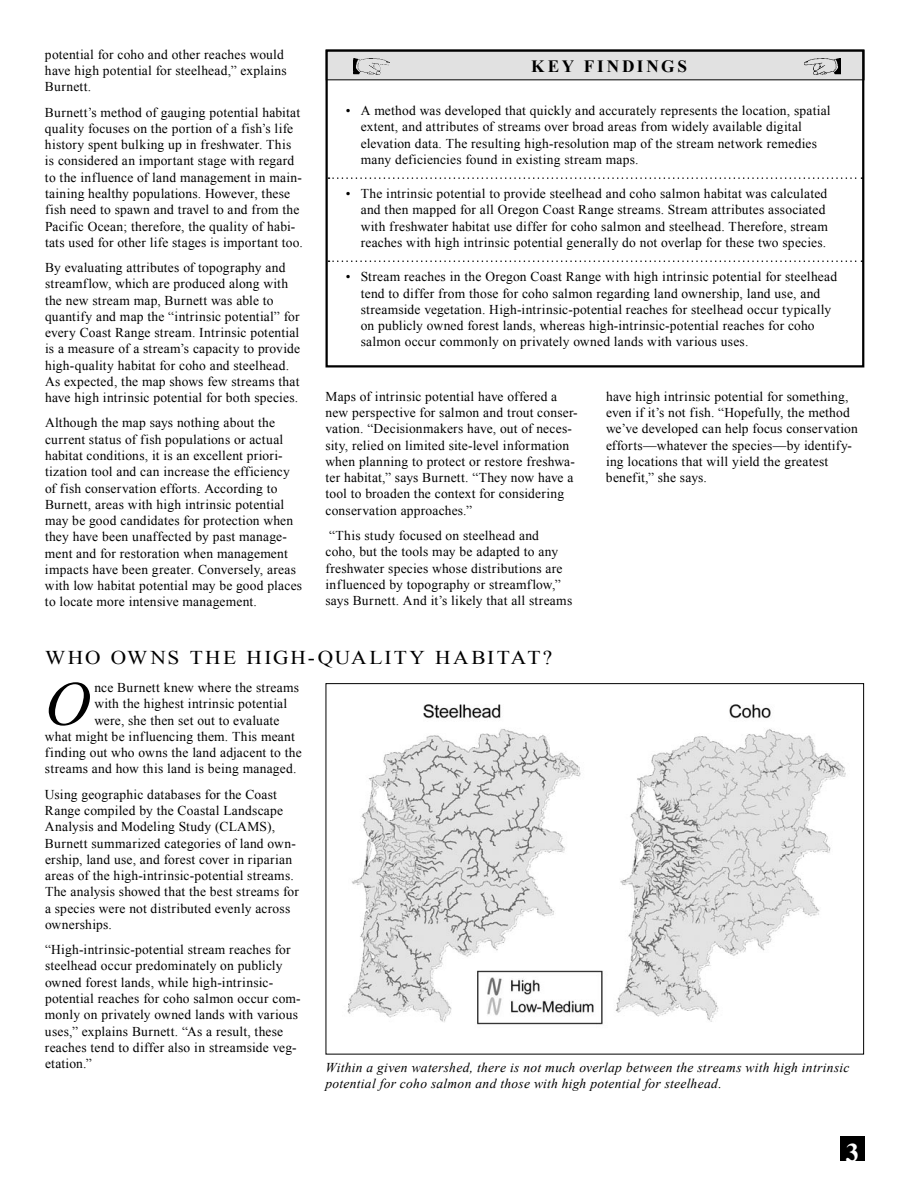
<style>
.page{position:relative;width:918px;height:1188px;background:#fff}
.page>*{position:absolute;margin:0;border:0;box-sizing:border-box;transform-origin:0 0}
.t1{font:italic 62.7px "Times New Roman";color:#000}
.t2{font:700 27px "Times New Roman";color:#fff}
.t3{font:19.5px "Times New Roman";letter-spacing:.1em;color:#000;scale:1.1 1}
.t4{font:700 17.25px "Times New Roman";letter-spacing:.165em;color:#000}
.t5{font:13.5px/16.2px "Times New Roman";letter-spacing:.015em;color:#000}
.t6{font:italic 13.5px/15.8px "Times New Roman";letter-spacing:.02em;color:#000}
</style>
<div class="page">
<div style="left:841px;top:1137px;width:24px;height:24px;background:#000"></div>
<div style="left:326px;top:50px;width:538px;height:30px;background:#e1e1e1"></div>
<img style="left:354px;top:59px;width:36px;height:16px">
<img style="left:805px;top:58px;width:36px;height:16px">
<img style="left:347px;top:704px;width:499px;height:321px">
<svg style="left:329px;top:177px;width:532px;height:2px"></svg>
<svg style="left:329px;top:260px;width:532px;height:2px"></svg>
<div style="left:326px;top:49px;width:538px;height:318px;border:2px solid #000"></div>
<p class="t5" style="left:45px;top:46px;width:243px">potential for coho and other reaches would have high potential for steelhead,” explains<br>Burnett.</p>
<p class="t5" style="left:45px;top:104px;width:259px">Burnett’s method of gauging potential habitat quality focuses on the portion of a fish’s life history spent bulking up in freshwater. This is considered an important stage with regard to the influence of land management in main&shy;taining healthy populations. However, these fish need to spawn and travel to and from the Pacific Ocean; therefore, the quality of habi&shy;tats used for other life stages is important too.</p>
<p class="t5" style="left:45px;top:259px;width:257px">By evaluating attributes of topography and streamflow, which are produced along with the new stream map, Burnett was able to quantify and map the “intrinsic potential” for every Coast Range stream. Intrinsic potential is a measure of a stream’s capacity to provide high-quality habitat for coho and steelhead.<br>As expected, the map shows few streams that have high intrinsic potential for both species.</p>
<p class="t5" style="left:45px;top:415px;width:259px">Although the map says nothing about the current status of fish populations or actual habitat conditions, it is an excellent priori&shy;tization tool and can increase the efficiency of fish conservation efforts. According to Burnett, areas with high intrinsic potential may be good candidates for protection when they have been unaffected by past manage&shy;ment and for restoration when management impacts have been greater. Conversely, areas with low habitat potential may be good places to locate more intensive management.</p>
<p class="t4" style="left:531px;top:54px;width:157px">KEY FINDINGS</p>
<p class="t5" style="left:361px;top:102px;width:471px;text-indent:-15px">• A method was developed that quickly and accurately represents the location, spatial extent, and attributes of streams over broad areas from widely available digital elevation data. The resulting high-resolution map of the stream network remedies many deficiencies found in existing stream maps.</p>
<p class="t5" style="left:361px;top:185px;width:469px;text-indent:-15px">• The intrinsic potential to provide steelhead and coho salmon habitat was calculated and then mapped for all Oregon Coast Range streams. Stream attributes associated with freshwater habitat use differ for coho salmon and steelhead. Therefore, stream reaches with high intrinsic potential generally do not overlap for these two species.</p>
<p class="t5" style="left:361px;top:268px;width:478px;text-indent:-15px">• Stream reaches in the Oregon Coast Range with high intrinsic potential for steelhead tend to differ from those for coho salmon regarding land ownership, land use, and streamside vegetation. High-intrinsic-potential reaches for steelhead occur typically on publicly owned forest lands, whereas high-intrinsic-potential reaches for coho salmon occur commonly on privately owned lands with various uses.</p>
<p class="t5" style="left:325px;top:388px;width:254px">Maps of intrinsic potential have offered a new perspective for salmon and trout conser&shy;vation. “Decisionmakers have, out of neces&shy;sity, relied on limited site-level information when planning to protect or restore freshwa&shy;ter habitat,” says Burnett. “They now have a tool to broaden the context for considering conservation approaches.”</p>
<p class="t5" style="left:326px;top:527px;width:248px">“This study focused on steelhead and<br>coho, but the tools may be adapted to any freshwater species whose distributions are influenced by topography or streamflow,” says Burnett. And it’s likely that all streams</p>
<p class="t5" style="left:606px;top:388px;width:253px">have high intrinsic potential for something, even if it’s not fish. “Hopefully, the method we’ve developed can help focus conservation efforts—whatever the species—by identify&shy;ing locations that will yield the greatest benefit,” she says.</p>
<h3 class="t3" style="left:45px;top:644px;width:463px">WHO OWNS THE HIGH-QUALITY HABITAT?</h3>
<h1 class="t1" style="left:45px;top:661px;width:47px">O</h1>
<p class="t5" style="left:94px;top:679px;width:206px">nce Burnett knew where the streams</p>
<p class="t5" style="left:94px;top:696px;width:194px">with the highest intrinsic potential</p>
<p class="t5" style="left:94px;top:712px;width:187px">were, she then set out to evaluate</p>
<p class="t5" style="left:45px;top:728px;width:251px">what might be influencing them. This meant</p>
<p class="t5" style="left:45px;top:744px;width:258px">finding out who owns the land adjacent to the</p>
<p class="t5" style="left:45px;top:761px;width:253px">streams and how this land is being managed.</p>
<p class="t5" style="left:45px;top:786px;width:256px">Using geographic databases for the Coast Range compiled by the Coastal Landscape Analysis and Modeling Study (CLAMS), Burnett summarized categories of land own&shy;ership, land use, and forest cover in riparian areas of the high-intrinsic-potential streams.<br>The analysis showed that the best streams for a species were not distributed evenly across ownerships.</p>
<p class="t5" style="left:45px;top:941px;width:257px">“High-intrinsic-potential stream reaches for steelhead occur predominately on publicly owned forest lands, while high-intrinsic&shy;potential reaches for coho salmon occur com&shy;monly on privately owned lands with various uses,” explains Burnett. “As a result, these reaches tend to differ also in streamside veg&shy;etation.”</p>
<p class="t6" style="left:326px;top:1059px;width:526px">Within a given watershed, there is not much overlap between the streams with high intrinsic potential for coho salmon and those with high potential for steelhead.</p>
<h2 class="t2" style="left:846px;top:1134px;width:15px">3</h2>
</div>
